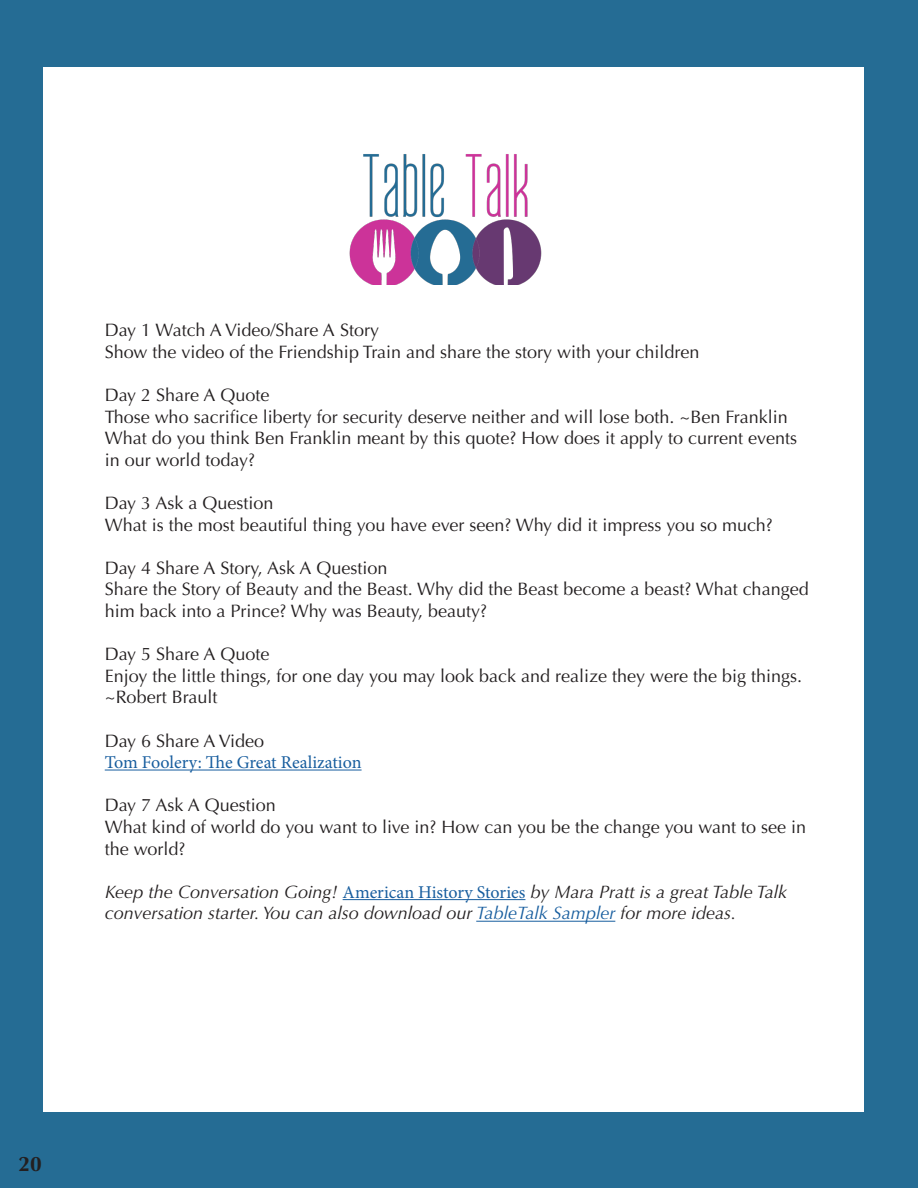
<style>
.page{position:relative;width:918px;height:1188px;background:#256c94}
.page>*{position:absolute;margin:0;border:0;box-sizing:border-box;transform-origin:0 0}
.t1{font:700 21px "Optima";color:#231f20}
.t2{font:18px/21.6px "Optima";color:#231f20}
.t3{font:italic 18px/21.6px "Optima";color:#231f20}
.t4{font:18px "Minion Pro";color:#175d9e}
.s1{font-family:"Minion Pro";font-style:normal;color:#175d9e}
.s2{color:#175d9e}
</style>
<div class="page">
<div style="left:43px;top:68px;width:821px;height:1044px;background:#fff"></div>
<hr style="left:105px;top:770px;width:257px;height:1px;background:#175d9e">
<hr style="left:343px;top:899px;width:182px;height:1px;background:#175d9e">
<hr style="left:476px;top:921px;width:139px;height:1px;background:#175d9e">
<img style="left:349px;top:154px;width:193px;height:130px">
<p class="t2" style="left:105px;top:320px;width:276px">Day 1 Watch A Video/Share A Story</p>
<p class="t2" style="left:105px;top:341px;width:596px">Show the video of the Friendship Train and share the story with your children</p>
<p class="t2" style="left:105px;top:384px;width:166px">Day 2 Share A Quote</p>
<p class="t2" style="left:105px;top:406px;width:684px">Those who sacrifice liberty for security deserve neither and will lose both. ~Ben Franklin</p>
<p class="t2" style="left:105px;top:428px;width:694px">What do you think Ben Franklin meant by this quote? How does it apply to current events in our world today?</p>
<p class="t2" style="left:105px;top:492px;width:170px">Day 3 Ask a Question</p>
<p class="t2" style="left:105px;top:514px;width:669px">What is the most beautiful thing you have ever seen? Why did it impress you so much?</p>
<p class="t2" style="left:105px;top:557px;width:284px">Day 4 Share A Story, Ask A Question</p>
<p class="t2" style="left:105px;top:579px;width:705px">Share the Story of Beauty and the Beast. Why did the Beast become a beast? What changed him back into a Prince? Why was Beauty, beauty?</p>
<p class="t2" style="left:105px;top:644px;width:166px">Day 5 Share A Quote</p>
<p class="t2" style="left:105px;top:665px;width:699px">Enjoy the little things, for one day you may look back and realize they were the big things. ~Robert Brault</p>
<p class="t2" style="left:105px;top:730px;width:161px">Day 6 Share A Video</p>
<p class="t4" style="left:105px;top:750px;width:258px">Tom Foolery: The Great Realization</p>
<p class="t2" style="left:105px;top:795px;width:173px">Day 7 Ask A Question</p>
<p class="t2" style="left:105px;top:816px;width:703px">What kind of world do you want to live in? How can you be the change you want to see in the world?</p>
<p class="t3" style="left:105px;top:881px;width:684px">Keep the Conversation Going! <span class="s1">American History Stories</span> by Mara Pratt is a great Table Talk conversation starter. You can also download our <span class="s2">TableTalk Sampler</span> for more ideas.</p>
<p class="t1" style="left:18px;top:1151px;width:25px">20</p>
</div>
